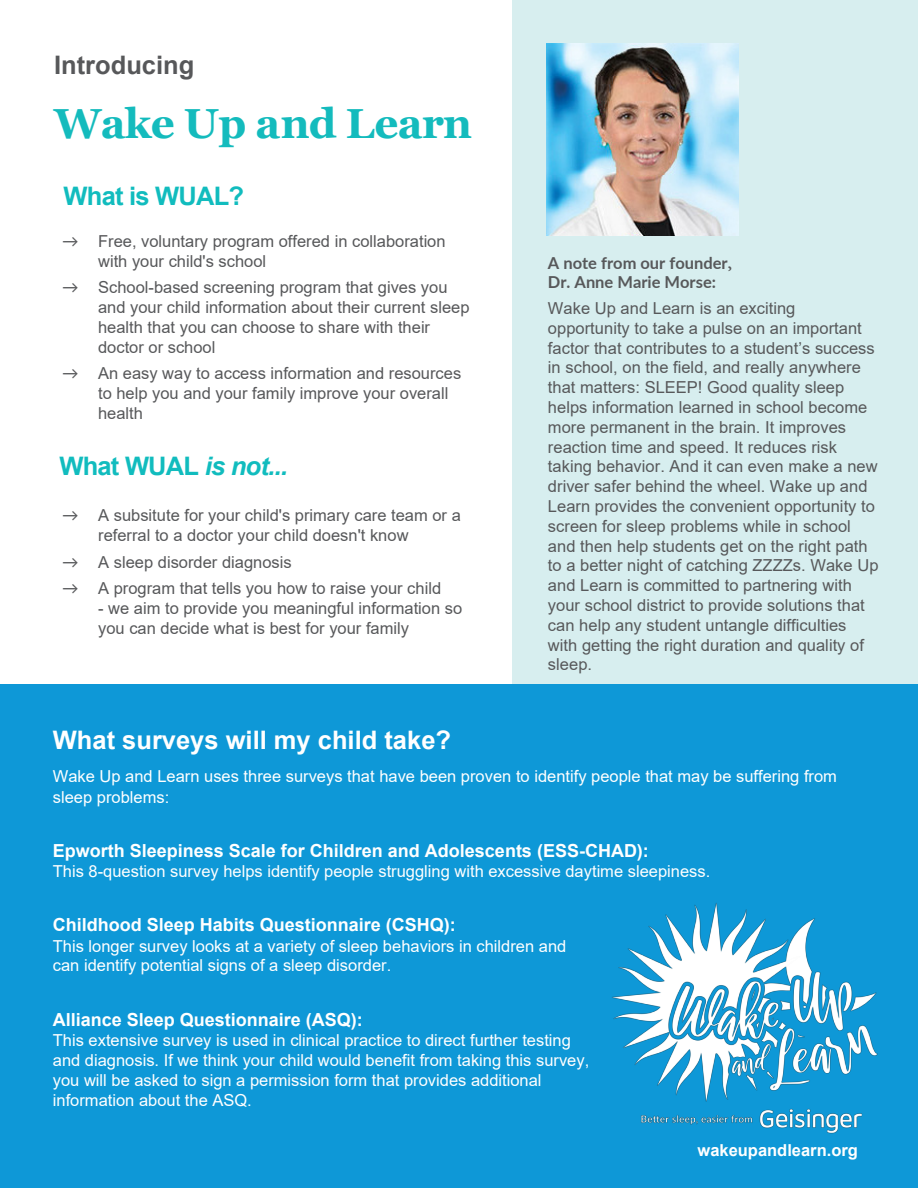
<style>
.page{position:relative;width:918px;height:1188px;background:#fff}
.page>*{position:absolute;margin:0;border:0;box-sizing:border-box;transform-origin:0 0}
.Subhead{font:700 42px "Georgia";letter-spacing:-.02em;color:#14bbbd}
.Body{font:700 25.5px "Arial";color:#fff}
.t1{font:700 25.5px "Arial";letter-spacing:-.03em;color:#11bcbe}
.Subhead-2{font:700 25.5px "Arial";color:#57585a}
.Body-2{font:700 18px "Arial";color:#fff}
.Body-3{font:16.5px/19.8px "Arial";color:#57585a}
.Body-4{font:16.5px/19.8px "Arial";color:#fff}
.Body-5{font:700 16.5px/18.8px "Lato";color:#57585a}
.t2{font:700 16.5px "Arial";color:#fff}
.s1{font-family:"Lato"}
.s2{font-style:italic}
.s3{font-family:"Minion Pro"}
.s4{font-style:inherit}
</style>
<div class="page">
<div style="left:0;top:684px;width:918px;height:504px;background:#0e98d7"></div>
<div style="left:512px;top:0;width:406px;height:684px;background:#d7eeef"></div>
<img style="left:546px;top:44px;width:192px;height:192px">
<img style="left:612px;top:903px;width:266px;height:231px">
<p class="Subhead-2" style="left:54px;top:47px;width:142px">Introducing</p>
<p class="Subhead" style="left:54px;top:96px;width:420px">Wake Up and Learn</p>
<h2 class="t1" style="left:64px;top:178px;width:182px">What is WUAL?</h2>
<p class="Body-3" style="left:98px;top:231px;width:349px;text-indent:-36px"><span class="s1">→</span> Free, voluntary program offered in collaboration with your child's school</p>
<p class="Body-3" style="left:98px;top:277px;width:373px;text-indent:-36px"><span class="s1">→</span> School-based screening program that gives you and your child information about their current sleep health that you can choose to share with their doctor or school</p>
<p class="Body-3" style="left:98px;top:363px;width:365px;text-indent:-36px"><span class="s1">→</span> An easy way to access information and resources to help you and your family improve your overall health</p>
<h2 class="t1" style="left:59px;top:448px;width:230px">What WUAL <span class="s2">is not...</span></h2>
<p class="Body-3" style="left:98px;top:505px;width:364px;text-indent:-36px"><span class="s1">→</span> A subsitute for your child's primary care team or a referral to a doctor your child doesn't know</p>
<p class="Body-3" style="left:62px;top:552px;width:231px"><span class="s1">→</span> A sleep disorder diagnosis</p>
<p class="Body-3" style="left:62px;top:579px;width:380px"><span class="s1">→</span> A program that tells you how to raise your child</p>
<p class="Body-3" style="left:98px;top:598px;width:366px">- we aim to provide you meaningful information so you can decide what is best for your family</p>
<p class="Body-5" style="left:548px;top:253px;width:186px">A note from our founder<span class="s3">,<br></span>Dr. Anne Marie Morse:</p>
<p class="Body-3" style="left:548px;top:298px;width:332px">Wake Up and Learn is an exciting opportunity to take a pulse on an important factor that contributes to a student’s success in school, on the field, and really anywhere that matters: SLEEP! Good quality sleep helps information learned in school become more permanent in the brain. It improves reaction time and speed. It reduces risk taking behavior. And it can <span class="s4">even</span> make a new driver safer behind the wheel. Wake up and Learn provides the convenient opportunity to screen for sleep problems while in school and then help students get on the right path to a better night of catching ZZZZs. Wake Up and Learn is committed to partnering with your school district to provide solutions that can help any student untangle difficulties with getting the right duration and quality of sleep.</p>
<p class="Body" style="left:53px;top:722px;width:400px">What surveys will my child take?</p>
<p class="Body-4" style="left:53px;top:767px;width:786px">Wake Up and Learn uses three surveys that have been proven to identify people that may be suffering from sleep problems:</p>
<p class="Body-2" style="left:53px;top:838px;width:598px">Epworth Sleepiness Scale for Children and Adolescents (ESS-CHAD):</p>
<p class="Body-4" style="left:53px;top:861px;width:659px">This 8-question survey helps identify people struggling with excessive daytime sleepiness.</p>
<p class="Body-2" style="left:53px;top:912px;width:405px">Childhood Sleep Habits Questionnaire (CSHQ):</p>
<p class="Body-4" style="left:53px;top:936px;width:515px">This longer survey looks at a variety of sleep behaviors in children and can identify potential signs of a sleep disorder.</p>
<p class="Body-2" style="left:53px;top:1007px;width:312px">Alliance Sleep Questionnaire (ASQ):</p>
<p class="Body-4" style="left:53px;top:1030px;width:538px">This extensive survey is used in clinical practice to direct further testing and diagnosis. If we think your child would benefit from taking this survey, you will be asked to sign a permission form that provides additional information about the ASQ.</p>
<p class="t2" style="left:698px;top:1139px;width:162px">wakeupandlearn.org</p>
</div>
